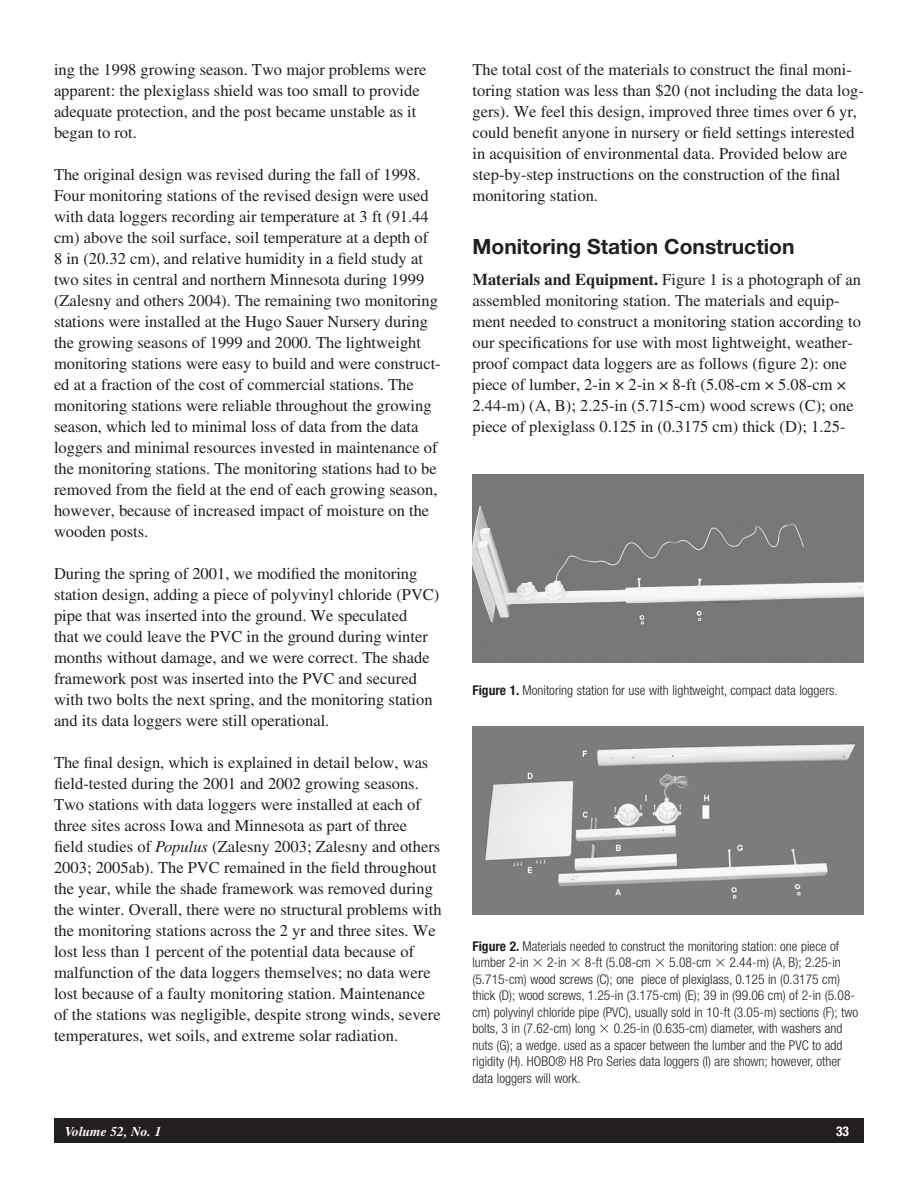
<style>
.page{position:relative;width:918px;height:1188px;background:#fff}
.page>*{position:absolute;margin:0;border:0;box-sizing:border-box;transform-origin:0 0}
.t1{font:700 21px "Helvetica Neue";color:#231f20}
.t2{font:16.5px/21px "Times";color:#231f20}
.t3{font:300 condensed 13.5px/16.5px "Helvetica Neue";color:#231f20}
.t4{font:italic 700 13.5px "Times";color:#fff}
.t5{font:700 condensed 13.5px "Helvetica Neue";color:#fff}
.s1{font-style:italic}
.s2{font-weight:700}
</style>
<div class="page">
<div style="left:54px;top:1119px;width:810px;height:24px;background:#231f20"></div>
<img style="left:472px;top:474px;width:392px;height:189px">
<img style="left:472px;top:726px;width:392px;height:189px">
<p class="t2" style="left:54px;top:59px;width:374px">ing the 1998 growing season. Two major problems were apparent: the plexiglass shield was too small to provide adequate protection, and the post became unstable as it began to rot.</p>
<p class="t2" style="left:54px;top:164px;width:388px">The original design was revised during the fall of 1998.<br>Four monitoring stations of the revised design were used with data loggers recording air temperature at 3 ft (91.44 cm) above the soil surface, soil temperature at a depth of<br>8 in (20.32 cm), and relative humidity in a field study at two sites in central and northern Minnesota during 1999 (Zalesny and others 2004). The remaining two monitoring stations were installed at the Hugo Sauer Nursery during the growing seasons of 1999 and 2000. The lightweight monitoring stations were easy to build and were construct&shy;ed at a fraction of the cost of commercial stations. The monitoring stations were reliable throughout the growing season, which led to minimal loss of data from the data loggers and minimal resources invested in maintenance of the monitoring stations. The monitoring stations had to be removed from the field at the end of each growing season, however, because of increased impact of moisture on the wooden posts.</p>
<p class="t2" style="left:54px;top:563px;width:387px">During the spring of 2001, we modified the monitoring station design, adding a piece of polyvinyl chloride (PVC) pipe that was inserted into the ground. We speculated<br>that we could leave the PVC in the ground during winter months without damage, and we were correct. The shade framework post was inserted into the PVC and secured with two bolts the next spring, and the monitoring station and its data loggers were still operational.</p>
<p class="t2" style="left:54px;top:752px;width:389px">The final design, which is explained in detail below, was field-tested during the 2001 and 2002 growing seasons.<br>Two stations with data loggers were installed at each of three sites across Iowa and Minnesota as part of three<br>field studies of <span class="s1">Populus</span> (Zalesny 2003; Zalesny and others 2003; 2005ab). The PVC remained in the field throughout the year, while the shade framework was removed during the winter. Overall, there were no structural problems with the monitoring stations across the 2 yr and three sites. We lost less than 1 percent of the potential data because of malfunction of the data loggers themselves; no data were lost because of a faulty monitoring station. Maintenance of the stations was negligible, despite strong winds, severe temperatures, wet soils, and extreme solar radiation.</p>
<p class="t2" style="left:472px;top:59px;width:393px">The total cost of the materials to construct the final moni&shy;toring station was less than $20 (not including the data log&shy;gers). We feel this design, improved three times over 6 yr, could benefit anyone in nursery or field settings interested in acquisition of environmental data. Provided below are step-by-step instructions on the construction of the final monitoring station.</p>
<p class="t1" style="left:472px;top:233px;width:323px">Monitoring Station Construction</p>
<p class="t2" style="left:472px;top:269px;width:390px"><span class="s2">Materials and Equipment.</span> Figure 1 is a photograph of an assembled monitoring station. The materials and equip&shy;ment needed to construct a monitoring station according to our specifications for use with most lightweight, weather&shy;proof compact data loggers are as follows (figure 2): one piece of lumber, 2-in × 2-in × 8-ft (5.08-cm × 5.08-cm × 2.44-m) (A, B); 2.25-in (5.715-cm) wood screws (C); one piece of plexiglass 0.125 in (0.3175 cm) thick (D); 1.25-</p>
<p class="t3" style="left:472px;top:682px;width:367px"><span class="s2">Figure 1.</span> Monitoring station for use with lightweight, compact data loggers.</p>
<p class="t3" style="left:472px;top:938px;width:368px"><span class="s2">Figure 2.</span> Materials needed to construct the monitoring station: one piece of lumber 2-in</p>
<p class="t3" style="left:547px;top:954px;width:21px">2-in</p>
<p class="t3" style="left:585px;top:954px;width:67px">8-ft (5.08-cm</p>
<p class="t3" style="left:669px;top:954px;width:43px">5.08-cm</p>
<p class="t3" style="left:472px;top:954px;width:387px;text-indent:257px">2.44-m) (A, B); 2.25-in (5.715-cm) wood screws (C); one piece of plexiglass, 0.125 in (0.3175 cm) thick (D); wood screws, 1.25-in (3.175-cm) (E); 39 in (99.06 cm) of 2-in (5.08- cm) polyvinyl chloride pipe (PVC), usually sold in 10-ft (3.05-m) sections (F); two bolts, 3 in (7.62-cm) long</p>
<p class="t3" style="left:472px;top:1020px;width:372px;text-align:justify;text-indent:141px">0.25-in (0.635-cm) diameter, with washers and nuts (G); a wedge. used as a spacer between the lumber and the PVC to add rigidity (H). HOBO® H8 Pro Series data loggers (I) are shown; however, other data loggers will work.</p>
<p class="t4" style="left:65px;top:1124px;width:98px">Volume 52, No. 1</p>
<p class="t5" style="left:836px;top:1123px;width:14px">33</p>
</div>
